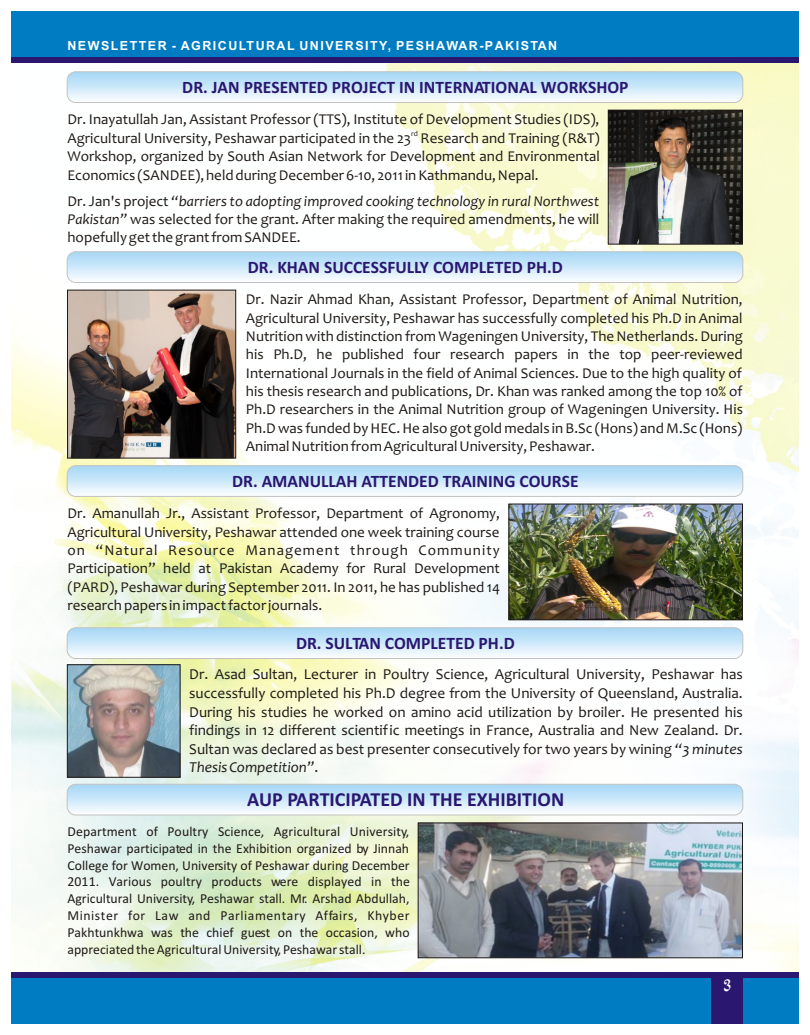
<style>
.page{position:relative;width:810px;height:1035px;background:#fff}
.page>*{position:absolute;margin:0;border:0;box-sizing:border-box;transform-origin:0 0}
.t1{font:700 20px "Calibri";color:#291770}
.t2{font:18.75px "Bailey";color:#fff}
.t3{font:700 17.5px "Calibri";color:#291770}
.t4{font:15.25px/18.6px "Candara";color:#1f1a17;text-align:justify}
.t5{font:15px/18.2px "Candara";color:#1f1a17;text-align:justify}
.t6{font:13.75px/16.8px "Calibri";color:#1f1a17;text-align:justify}
.t7{font:700 12.5px "Arial";letter-spacing:.115em;color:#fff}
.t8{font:7.5px "Candara";color:#1f1a17}
.s1{font-style:italic}
</style>
<div class="page">
<img style="left:11px;top:63px;width:788px;height:909px">
<div style="left:11px;top:974px;width:788px;height:50px;background:#007dc2"></div>
<div style="left:11px;top:972px;width:788px;height:6px;background:#291770"></div>
<div style="left:11px;top:11px;width:788px;height:50px;background:#007dc2"></div>
<div style="left:11px;top:57px;width:788px;height:6px;background:#291770"></div>
<div style="left:711px;top:975px;width:31px;height:49px;background:#291770"></div>
<img style="left:67px;top:72px;width:676px;height:31px;border-radius:9px">
<div style="left:67px;top:71px;width:676px;height:32px;border:1px solid #c2c2c2;border-radius:9px"></div>
<img style="left:610px;top:112px;width:131px;height:130px">
<div style="left:608px;top:110px;width:135px;height:134px;border:1px solid #1f1a17"></div>
<img style="left:67px;top:252px;width:676px;height:30px;border-radius:9px">
<div style="left:67px;top:251px;width:676px;height:32px;border:1px solid #c2c2c2;border-radius:9px"></div>
<img style="left:69px;top:292px;width:165px;height:164px">
<div style="left:67px;top:290px;width:169px;height:168px;border:1px solid #1f1a17"></div>
<img style="left:67px;top:466px;width:676px;height:30px;border-radius:9px">
<div style="left:67px;top:465px;width:676px;height:32px;border:1px solid #c2c2c2;border-radius:9px"></div>
<img style="left:69px;top:666px;width:109px;height:110px">
<div style="left:67px;top:664px;width:113px;height:114px;border:1px solid #1f1a17"></div>
<img style="left:67px;top:628px;width:676px;height:31px;border-radius:9px">
<div style="left:67px;top:627px;width:676px;height:32px;border:1px solid #c2c2c2;border-radius:9px"></div>
<img style="left:511px;top:506px;width:230px;height:112px">
<div style="left:509px;top:504px;width:234px;height:116px;border:1px solid #1f1a17"></div>
<img style="left:67px;top:784px;width:676px;height:31px;border-radius:9px">
<div style="left:67px;top:784px;width:676px;height:31px;border:1px solid #c2c2c2;border-radius:9px"></div>
<img style="left:420px;top:825px;width:321px;height:131px">
<div style="left:418px;top:823px;width:325px;height:135px;border:1px solid #1f1a17"></div>
<p class="t7" style="left:68px;top:40px;width:491px">NEWSLETTER - AGRICULTURAL UNIVERSITY, PESHAWAR-PAKISTAN</p>
<p class="t3" style="left:182px;top:80px;width:448px">DR. JAN PRESENTED PROJECT IN INTERNATIONAL WORKSHOP</p>
<p class="t5" style="left:68px;top:112px;width:533px">Dr. Inayatullah Jan, Assistant Professor (TTS), Institute of Development Studies (IDS),</p>
<p class="t8" style="left:411px;top:130px;width:8px">rd</p>
<p class="t5" style="left:68px;top:131px;width:534px">Agricultural University, Peshawar participated in the 23 Research and Training (R&amp;T)<br>Workshop, organized by South Asian Network for Development and Environmental Economics (SANDEE), held during December 6-10, 2011 in Kathmandu, Nepal.</p>
<p class="t5" style="left:68px;top:193px;width:533px">Dr. Jan's project <span class="s1">“barriers to adopting improved cooking technology in rural Northwest Pakistan”</span> was selected for the grant. After making the required amendments, he will hopefully get the grant from SANDEE.</p>
<p class="t3" style="left:248px;top:260px;width:317px">DR. KHAN SUCCESSFULLY COMPLETED PH.D</p>
<p class="t5" style="left:246px;top:292px;width:499px">Dr. Nazir Ahmad Khan, Assistant Professor, Department of Animal Nutrition, Agricultural University, Peshawar has successfully completed his Ph.D in Animal Nutrition with distinction from Wageningen University, The Netherlands. During his Ph.D, he published four research papers in the top peer-reviewed International Journals in the field of Animal Sciences. Due to the high quality of his thesis research and publications, Dr. Khan was ranked among the top 10% of Ph.D researchers in the Animal Nutrition group of Wageningen University. His Ph.D was funded by HEC. He also got gold medals in B.Sc (Hons) and M.Sc (Hons)<br>Animal Nutrition from Agricultural University, Peshawar.</p>
<p class="t3" style="left:232px;top:473px;width:348px">DR. AMANULLAH ATTENDED TRAINING COURSE</p>
<p class="t5" style="left:68px;top:506px;width:434px">Dr. Amanullah Jr., Assistant Professor, Department of Agronomy, Agricultural University, Peshawar attended one week training course on “Natural Resource Management through Community Participation” held at Pakistan Academy for Rural Development (PARD), Peshawar during September 2011. In 2011, he has published 14 research papers in impact factor journals.</p>
<p class="t3" style="left:296px;top:636px;width:220px">DR. SULTAN COMPLETED PH.D</p>
<p class="t4" style="left:189px;top:667px;width:555px">Dr. Asad Sultan, Lecturer in Poultry Science, Agricultural University, Peshawar has successfully completed his Ph.D degree from the University of Queensland, Australia.<br>During his studies he worked on amino acid utilization by broiler. He presented his findings in 12 different scientific meetings in France, Australia and New Zealand. Dr.<br>Sultan was declared as best presenter consecutively for two years by wining <span class="s1">“3 minutes Thesis Competition”</span>.</p>
<h1 class="t1" style="left:247px;top:791px;width:319px">AUP PARTICIPATED IN THE EXHIBITION</h1>
<p class="t6" style="left:68px;top:824px;width:344px">Department of Poultry Science, Agricultural University, Peshawar participated in the Exhibition organized by Jinnah College for Women, University of Peshawar during December 2011. Various poultry products were displayed in the Agricultural University, Peshawar stall. Mr. Arshad Abdullah, Minister for Law and Parliamentary Affairs, Khyber Pakhtunkhwa was the chief guest on the occasion, who appreciated the Agricultural University, Peshawar stall.</p>
<p class="t2" style="left:723px;top:978px;width:9px">3</p>
</div>
